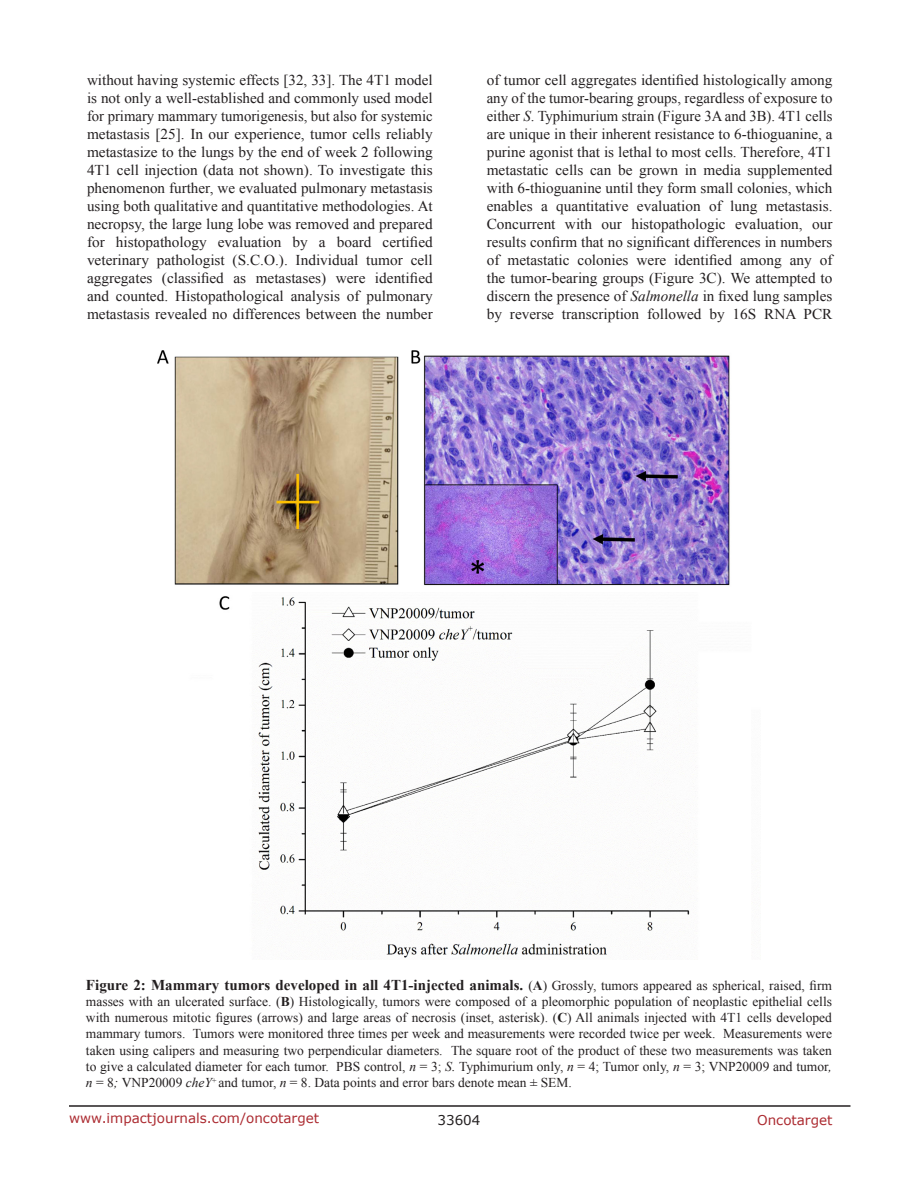
<style>
.page{position:relative;width:918px;height:1188px;background:#fff}
.page>*{position:absolute;margin:0;border:0;box-sizing:border-box;transform-origin:0 0}
.BodyText{font:15px/18px "Times New Roman";color:#231f20;text-align:justify}
.FigureText{font:700 15px "Times New Roman";color:#231f20}
.FigureText-2{font:13.5px/16.2px "Times New Roman";color:#231f20;text-align:justify}
.t1{font:13.5px "Verdana";color:#ac2b31}
.t2{font:13.5px "Verdana";color:#231f20}
.s1{font-style:italic}
.s2{font-weight:400;font-size:13.5px}
.s3{font-size:13.5px}
.s4{font-weight:700}
</style>
<div class="page">
<hr style="left:69px;top:1105px;width:781px;height:2px;background:#231f20">
<img style="left:158px;top:351px;width:572px;height:607px">
<p class="BodyText" style="left:87px;top:71px;width:347px">without having systemic effects [32, 33]. The 4T1 model is not only a well-established and commonly used model for primary mammary tumorigenesis, but also for systemic metastasis [25]. In our experience, tumor cells reliably metastasize to the lungs by the end of week 2 following 4T1 cell injection (data not shown). To investigate this phenomenon further, we evaluated pulmonary metastasis using both qualitative and quantitative methodologies. At necropsy, the large lung lobe was removed and prepared for histopathology evaluation by a board certified veterinary pathologist (S.C.O.). Individual tumor cell aggregates (classified as metastases) were identified and counted. Histopathological analysis of pulmonary metastasis revealed no differences between the number</p>
<p class="BodyText" style="left:487px;top:71px;width:347px">of tumor cell aggregates identified histologically among any of the tumor-bearing groups, regardless of exposure to either <span class="s1">S</span>. Typhimurium strain (Figure 3A and 3B). 4T1 cells are unique in their inherent resistance to 6-thioguanine, a purine agonist that is lethal to most cells. Therefore, 4T1 metastatic cells can be grown in media supplemented with 6-thioguanine until they form small colonies, which enables a quantitative evaluation of lung metastasis.<br>Concurrent with our histopathologic evaluation, our results confirm that no significant differences in numbers of metastatic colonies were identified among any of the tumor-bearing groups (Figure 3C). We attempted to discern the presence of <span class="s1">Salmonella</span> in fixed lung samples by reverse transcription followed by 16S RNA PCR</p>
<p class="FigureText" style="left:86px;top:974px;width:748px">Figure 2: Mammary tumors developed in all 4T1-injected animals. <span class="s2">(</span><span class="s3">A</span><span class="s2">) Grossly, tumors appeared as spherical, raised, firm</span></p>
<p class="FigureText-2" style="left:86px;top:993px;width:748px">masses with an ulcerated surface. (<span class="s4">B</span>) Histologically, tumors were composed of a pleomorphic population of neoplastic epithelial cells with numerous mitotic figures (arrows) and large areas of necrosis (inset, asterisk). (<span class="s4">C</span>) All animals injected with 4T1 cells developed mammary tumors. Tumors were monitored three times per week and measurements were recorded twice per week. Measurements were taken using calipers and measuring two perpendicular diameters. The square root of the product of these two measurements was taken to give a calculated diameter for each tumor. PBS control, <span class="s1">n</span> = 3; <span class="s1">S.</span> Typhimurium only, <span class="s1">n</span> = 4; Tumor only, <span class="s1">n</span> = 3; VNP20009 and tumor<span class="s1">, n</span> = 8<span class="s1">;</span> VNP20009 <span class="s1">cheY</span><sup>+</sup> and tumor, <span class="s1">n</span> = 8. Data points and error bars denote mean ± SEM.</p>
<p class="t1" style="left:69px;top:1109px;width:252px">www.impactjournals.com/oncotarget</p>
<p class="t2" style="left:438px;top:1111px;width:44px">33604</p>
<p class="t1" style="left:757px;top:1111px;width:77px">Oncotarget</p>
</div>
